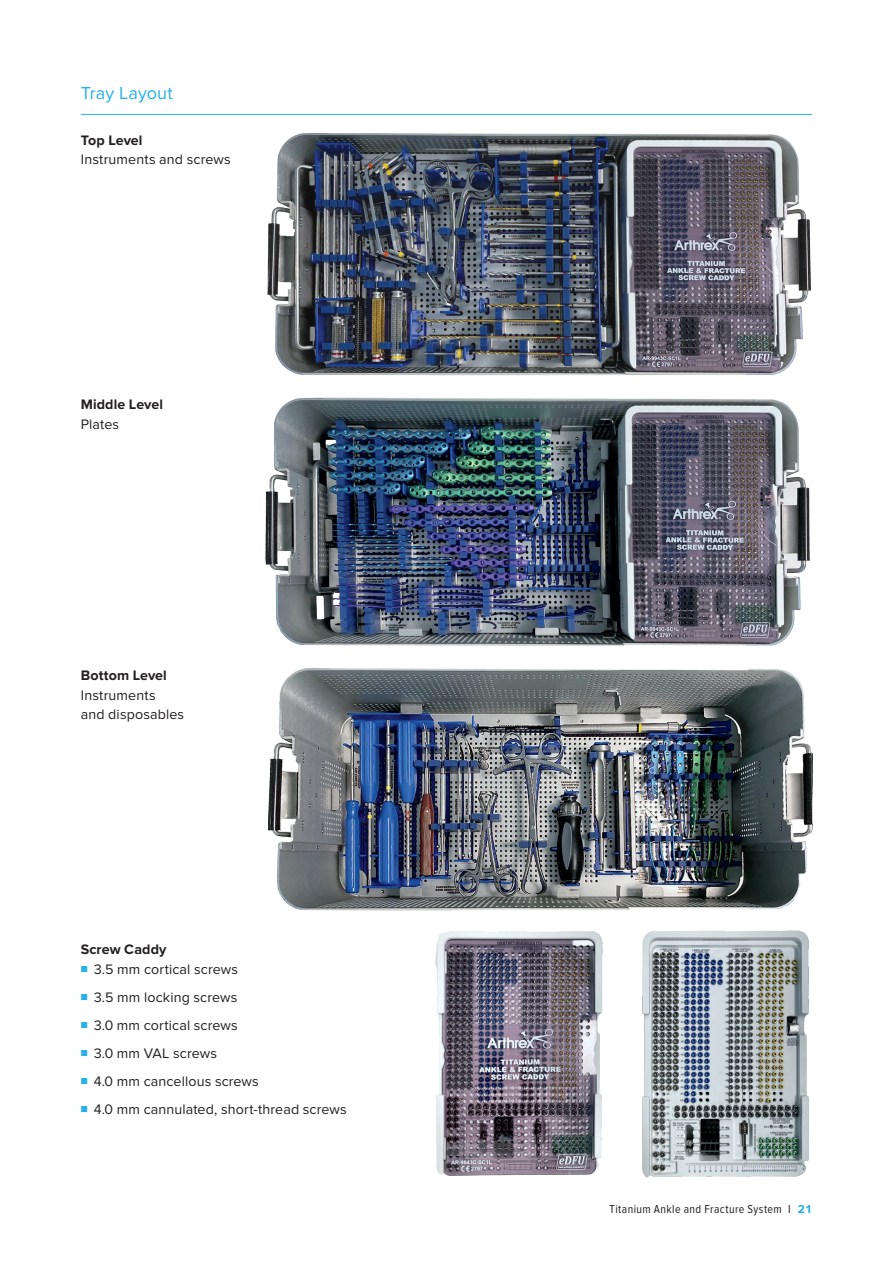
<style>
.page{position:relative;width:893px;height:1263px;background:#fff}
.page>*{position:absolute;margin:0;border:0;box-sizing:border-box;transform-origin:0 0}
.t1{font:18px "Proxima Nova";letter-spacing:.005em;color:#26b1e6}
.t2{font:14.25px/19.5px "Proxima Nova";letter-spacing:.01em;color:#231f20}
.t3{font:700 14.25px "Proxima Nova";letter-spacing:.005em;color:#231f20}
.t4{font:12px "Proxima Nova Cond";letter-spacing:.035em;color:#231f20}
.s1{font-size:10.5px;color:#26b1e6}
.s2{font-family:"Proxima Nova";font-weight:700;color:#26b1e6}
</style>
<div class="page">
<hr style="left:81px;top:114px;width:731px;height:1px;background:#26b1e6">
<img style="left:267px;top:133px;width:545px;height:243px">
<img style="left:265px;top:398px;width:545px;height:248px">
<img style="left:269px;top:669px;width:543px;height:242px">
<img style="left:642px;top:931px;width:167px;height:247px">
<img style="left:436px;top:931px;width:167px;height:245px">
<p class="t1" style="left:81px;top:83px;width:93px">Tray Layout</p>
<p class="t3" style="left:81px;top:132px;width:63px">Top Level</p>
<p class="t2" style="left:81px;top:150px;width:151px">Instruments and screws</p>
<p class="t3" style="left:81px;top:396px;width:84px">Middle Level</p>
<p class="t2" style="left:81px;top:414px;width:40px">Plates</p>
<p class="t3" style="left:81px;top:667px;width:88px">Bottom Level</p>
<p class="t2" style="left:81px;top:685px;width:105px">Instruments<br>and disposables</p>
<p class="t3" style="left:81px;top:941px;width:87px">Screw Caddy</p>
<p class="t2" style="left:81px;top:959px;width:159px"><span class="s1">■</span> 3.5 mm cortical screws</p>
<p class="t2" style="left:81px;top:987px;width:158px"><span class="s1">■</span> 3.5 mm locking screws</p>
<p class="t2" style="left:81px;top:1015px;width:159px"><span class="s1">■</span> 3.0 mm cortical screws</p>
<p class="t2" style="left:81px;top:1043px;width:138px"><span class="s1">■</span> 3.0 mm VAL screws</p>
<p class="t2" style="left:81px;top:1071px;width:180px"><span class="s1">■</span> 4.0 mm cancellous screws</p>
<p class="t2" style="left:81px;top:1099px;width:268px"><span class="s1">■</span> 4.0 mm cannulated, short-thread screws</p>
<p class="t4" style="left:610px;top:1202px;width:204px">Titanium Ankle and Fracture System I <span class="s2">21</span></p>
</div>
